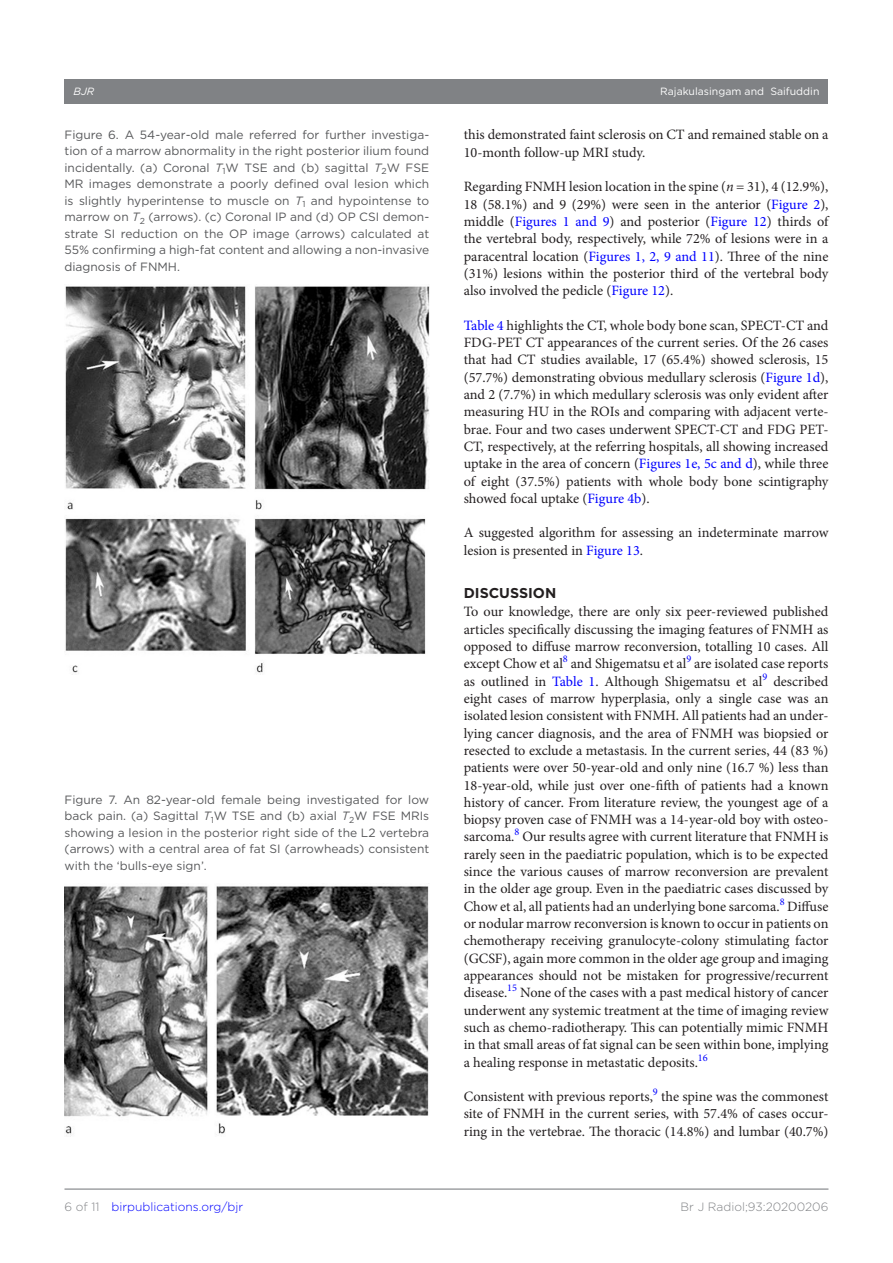
<style>
.page{position:relative;width:893px;height:1263px;background:#fff}
.page>*{position:absolute;margin:0;border:0;box-sizing:border-box;transform-origin:0 0}
.t1{font:14.25px/17.2px "Minion Pro";color:#231f20;text-align:justify}
.t2{font:700 14.25px "Gotham";color:#231f20}
.t3{font:12px/16.5px "Gotham";color:#57585a;text-align:justify}
.t4{font:300 12px "Gotham";color:#00f}
.t5{font:300 12px "Gotham";color:#808285}
.t6{font:10.5px "Gotham";color:#fff}
.t7{font:italic 10.5px "Gotham";color:#fff}
.s1{font-style:italic}
.s2{color:#00f}
.s3{color:#808285}
</style>
<div class="page">
<hr style="left:64px;top:1188px;width:764px;height:2px;background:#808285">
<div style="left:64px;top:79px;width:764px;height:24px;background:#808285"></div>
<img style="left:65px;top:286px;width:364px;height:387px">
<img style="left:65px;top:886px;width:364px;height:250px">
<p class="t7" style="left:74px;top:85px;width:22px">BJR</p>
<p class="t6" style="left:660px;top:85px;width:161px">Rajakulasingam and Saifuddin</p>
<p class="t1" style="left:464px;top:126px;width:366px">this demonstrated faint sclerosis on CT and remained stable on a<br>10-month follow-up MRI study.</p>
<p class="t1" style="left:464px;top:178px;width:366px">Regarding FNMH lesion location in the spine (<span class="s1">n</span> = 31), 4 (12.9%), 18 (58.1%) and 9 (29%) were seen in the anterior (<span class="s2">Figure 2</span>), middle (<span class="s2">Figures 1 and 9</span>) and posterior (<span class="s2">Figure 12</span>) thirds of the vertebral body, respectively, while 72% of lesions were in a paracentral location (<span class="s2">Figures 1, 2, 9 and 11</span>). Three of the nine (31%) lesions within the posterior third of the vertebral body also involved the pedicle (<span class="s2">Figure 12</span>).</p>
<p class="t1" style="left:464px;top:317px;width:366px"><span class="s2">Table 4</span> highlights the CT, whole body bone scan, SPECT-CT and FDG-PET CT appearances of the current series. Of the 26 cases that had CT studies available, 17 (65.4%) showed sclerosis, 15 (57.7%) demonstrating obvious medullary sclerosis (<span class="s2">Figure 1d</span>), and 2 (7.7%) in which medullary sclerosis was only evident after measuring HU in the ROIs and comparing with adjacent verte&shy;brae. Four and two cases underwent SPECT-CT and FDG PET-CT, respectively, at the referring hospitals, all showing increased uptake in the area of concern (<span class="s2">Figures 1e, 5c and d</span>), while three of eight (37.5%) patients with whole body bone scintigraphy showed focal uptake (<span class="s2">Figure 4b</span>).</p>
<p class="t1" style="left:464px;top:524px;width:366px">A suggested algorithm for assessing an indeterminate marrow lesion is presented in <span class="s2">Figure 13</span>.</p>
<p class="t2" style="left:464px;top:584px;width:94px">DISCUSSION</p>
<p class="t1" style="left:464px;top:603px;width:366px">To our knowledge, there are only six peer-reviewed published articles specifically discussing the imaging features of FNMH as opposed to diffuse marrow reconversion, totalling 10 cases. All except Chow et al<sup>8</sup> and Shigematsu et al<sup>9</sup> are isolated case reports as outlined in <span class="s2">Table 1</span>. Although Shigematsu et al<sup>9</sup> described eight cases of marrow hyperplasia, only a single case was an isolated lesion consistent with FNMH. All patients had an under&shy;lying cancer diagnosis, and the area of FNMH was biopsied or resected to exclude a metastasis. In the current series, 44 (83 %) patients were over 50-year-old and only nine (16.7 %) less than 18-year-old, while just over one-fifth of patients had a known history of cancer. From literature review, the youngest age of a biopsy proven case of FNMH was a 14-year-old boy with osteo&shy;sarcoma.<sup>8</sup> Our results agree with current literature that FNMH is rarely seen in the paediatric population, which is to be expected since the various causes of marrow reconversion are prevalent in the older age group. Even in the paediatric cases discussed by Chow et al, all patients had an underlying bone sarcoma.<sup>8</sup> Diffuse or nodular marrow reconversion is known to occur in patients on chemotherapy receiving granulocyte-colony stimulating factor (GCSF), again more common in the older age group and imaging appearances should not be mistaken for progressive/recurrent disease.<sup>15</sup> None of the cases with a past medical history of cancer underwent any systemic treatment at the time of imaging review such as chemo-radiotherapy. This can potentially mimic FNMH in that small areas of fat signal can be seen within bone, implying a healing response in metastatic deposits.<sup>16</sup></p>
<p class="t1" style="left:464px;top:1088px;width:366px">Consistent with previous reports,<sup>9</sup> the spine was the commonest site of FNMH in the current series, with 57.4% of cases occur&shy;ring in the vertebrae. The thoracic (14.8%) and lumbar (40.7%)</p>
<p class="t3" style="left:64px;top:126px;width:366px">Figure 6. A 54-year-old male referred for further investiga&shy;tion of a marrow abnormality in the right posterior ilium found incidentally. (a) Coronal <span class="s1">T</span><sub>1</sub>W TSE and (b) sagittal <span class="s1">T</span><sub>2</sub>W FSE MR images demonstrate a poorly defined oval lesion which is slightly hyperintense to muscle on <span class="s1">T</span><sub>1</sub> and hypointense to marrow on <span class="s1">T</span><sub>2</sub> (arrows). (c) Coronal IP and (d) OP CSI demon&shy;strate SI reduction on the OP image (arrows) calculated at 55% confirming a high-fat content and allowing a non-invasive diagnosis of FNMH.</p>
<p class="t3" style="left:64px;top:791px;width:366px">Figure 7. An 82-year-old female being investigated for low back pain. (a) Sagittal <span class="s1">T</span><sub>1</sub>W TSE and (b) axial <span class="s1">T</span><sub>2</sub>W FSE MRIs showing a lesion in the posterior right side of the L2 vertebra (arrows) with a central area of fat SI (arrowheads) consistent with the ‘bulls-eye sign’.</p>
<p class="t4" style="left:64px;top:1199px;width:180px"><span class="s3">6 of 11</span> birpublications.org/bjr</p>
<p class="t5" style="left:681px;top:1199px;width:149px">Br J Radiol;93:20200206</p>
</div>
